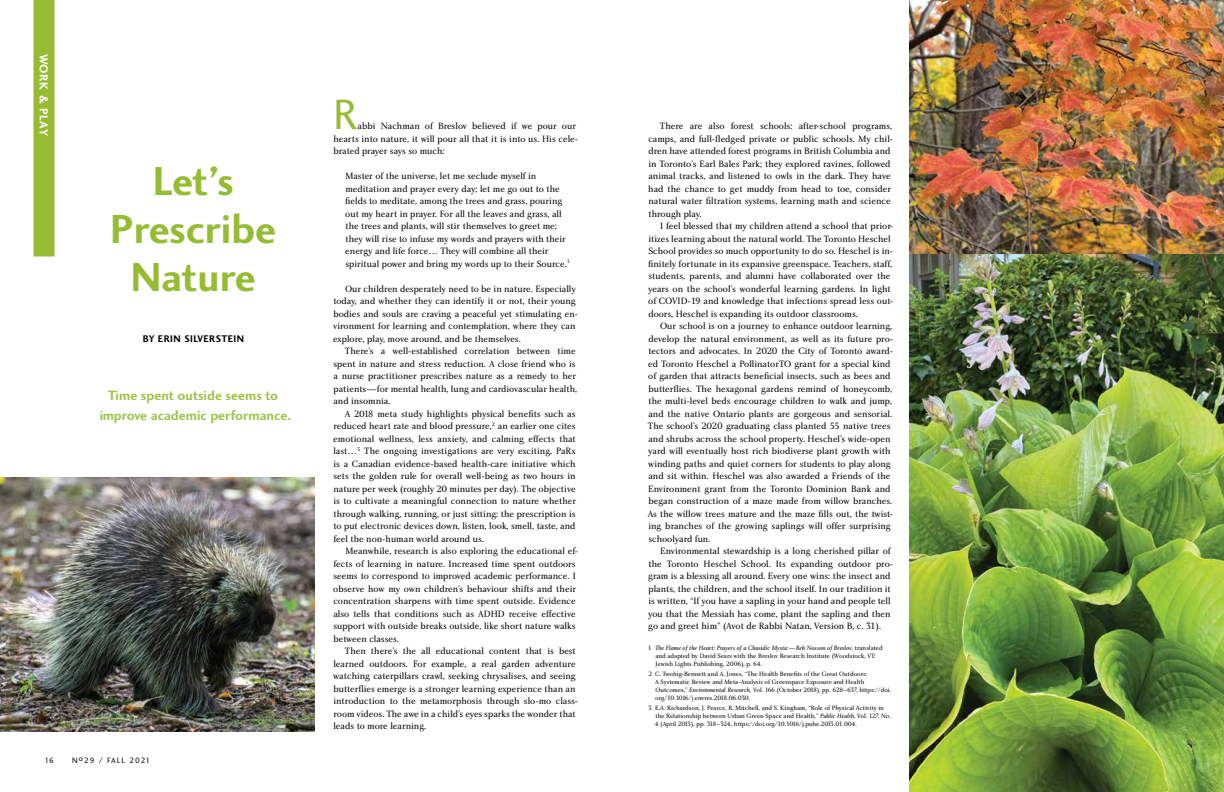
<style>
.page{position:relative;width:1224px;height:792px;background:#fff}
.page>*{position:absolute;margin:0;border:0;box-sizing:border-box;transform-origin:0 0}
.t1{font:44px "Charlotte Sans Book Plain";color:#96bc33}
.t2{font:42px/48px "Charlotte Sans Bold Plain";color:#96bc33;text-align:center}
.t3{font:14px/20px "Charlotte Sans Bold Plain";color:#96bc33;text-align:center}
.t4{font:12px "Charlotte Sans Bold Plain";color:#fff}
.t5{font:10px "Charlotte Sans Bold Plain";color:#000}
.t6{font:9.5px/12.5px "Charlotte Book Plain";color:#000}
.t7{font:8px "Charlotte Sans Book Plain";letter-spacing:.09em;color:#000}
.t8{font:6.5px/8px "Charlotte Book Plain";color:#000}
.t9{font:6.5px "Charlotte Book Italic Plain";color:#000}
.s1{font-family:"Charlotte Book Plain"}
.s2{font-family:"Charlotte Book Italic Plain"}
</style>
<div class="page">
<img style="left:909px;top:0;width:315px;height:792px">
<div style="left:33px;top:0;width:21px;height:256px;background:#96bc33"></div>
<img style="left:0;top:478px;width:315px;height:253px">
<p class="t4" style="left:51px;top:54px;width:83px;rotate:90deg">work &amp; play</p>
<h2 class="t2" style="left:110px;top:156px;width:168px">Let’s<br>Prescribe<br>Nature</h2>
<p class="t5" style="left:143px;top:332px;width:28px">by Erin</p>
<p class="t5" style="left:184px;top:332px;width:13px">Silverstein</p>
<h3 class="t3" style="left:99px;top:385px;width:194px">Time spent outside seems to improve academic performance.</h3>
<p class="t7" style="left:45px;top:755px;width:11px">16</p>
<p class="t7" style="left:72px;top:755px;width:41px">NO29 / FALL</p>
<p class="t7" style="left:129px;top:755px;width:23px">2021</p>
<h1 class="t1" style="left:333px;top:88px;width:26px">R</h1>
<p class="t6" style="left:333px;top:119px;width:246px;text-indent:24px">abbi Nachman of Breslov believed if we pour our hearts into nature, it will pour all that it is into us. His cele&shy;brated prayer says so much:</p>
<p class="t6" style="left:345px;top:169px;width:226px">Master of the universe, let me seclude myself in meditation and prayer every day; let me go out to the fields to meditate, among the trees and grass, pouring out my heart in prayer. For all the leaves and grass, all the trees and plants, will stir themselves to greet me; they will rise to infuse my words and prayers with their energy and life force… They will combine all their spiritual power and bring my words up to their Source.<sup>1</sup></p>
<p class="t6" style="left:333px;top:282px;width:247px;text-indent:12px">Our children desperately need to be in nature. Especially today, and whether they can identify it or not, their young bodies and souls are craving a peaceful yet stimulating en&shy;vironment for learning and contemplation, where they can explore, play, move around, and be themselves.</p>
<p class="t6" style="left:333px;top:344px;width:245px;text-indent:12px">There’s a well-established correlation between time spent in nature and stress reduction. A close friend who is a nurse practitioner prescribes nature as a remedy to her patients—for mental health, lung and cardiovascular health, and insomnia.</p>
<p class="t6" style="left:333px;top:407px;width:244px;text-align:justify;text-indent:11px">A 2018 meta study highlights physical benefits such as reduced heart rate and blood pressure,<sup>2</sup> an earlier one cites emotional wellness, less anxiety, and calming effects that last…<sup>3</sup> The ongoing investigations are very exciting. PaRx is a Canadian evidence-based health-care initiative which sets the golden rule for overall well-being as two hours in nature per week (roughly 20 minutes per day). The objective is to cultivate a meaningful connection to nature whether through walking, running, or just sitting: the prescription is to put electronic devices down, listen, look, smell, taste, and feel the non-human world around us.</p>
<p class="t6" style="left:333px;top:544px;width:246px;text-indent:12px">Meanwhile, research is also exploring the educational ef&shy;fects of learning in nature. Increased time spent outdoors seems to correspond to improved academic performance. I observe how my own children’s behaviour shifts and their concentration sharpens with time spent outside. Evidence also tells that conditions such as ADHD receive effective support with outside breaks outside, like short nature walks between classes.</p>
<p class="t6" style="left:333px;top:645px;width:247px;text-indent:12px">Then there’s the all educational content that is best learned outdoors. For example, a real garden adventure watching caterpillars crawl, seeking chrysalises, and seeing butterflies emerge is a stronger learning experience than an introduction to the metamorphosis through slo-mo class&shy;room videos. The awe in a child’s eyes sparks the wonder that leads to more learning.</p>
<p class="t6" style="left:648px;top:119px;width:246px;text-indent:12px">There are also forest schools: after-school programs, camps, and full-fledged private or public schools. My chil&shy;dren have attended forest programs in British Columbia and in Toronto’s Earl Bales Park; they explored ravines, followed animal tracks, and listened to owls in the dark. They have had the chance to get muddy from head to toe, consider natural water filtration systems, learning math and science through play.</p>
<p class="t6" style="left:648px;top:219px;width:247px;text-indent:12px">I feel blessed that my children attend a school that prior&shy;itizes learning about the natural world. The Toronto Heschel School provides so much opportunity to do so. Heschel is in&shy;finitely fortunate in its expansive greenspace. Teachers, staff, students, parents, and alumni have collaborated over the years on the school’s wonderful learning gardens. In light of COVID-19 and knowledge that infections spread less out&shy;doors, Heschel is expanding its outdoor classrooms.</p>
<p class="t6" style="left:648px;top:320px;width:247px;text-indent:12px">Our school is on a journey to enhance outdoor learning, develop the natural environment, as well as its future pro&shy;tectors and advocates. In 2020 the City of Toronto award&shy;ed Toronto Heschel a PollinatorTO grant for a special kind of garden that attracts beneficial insects, such as bees and butterflies. The hexagonal gardens remind of honeycomb, the multi-level beds encourage children to walk and jump, and the native Ontario plants are gorgeous and sensorial.<br>The school’s 2020 graduating class planted 55 native trees and shrubs across the school property. Heschel’s wide-open yard will eventually host rich biodiverse plant growth with winding paths and quiet corners for students to play along and sit within. Heschel was also awarded a Friends of the Environment grant from the Toronto Dominion Bank and began construction of a maze made from willow branches.<br>As the willow trees mature and the maze fills out, the twist&shy;ing branches of the growing saplings will offer surprising schoolyard fun.</p>
<p class="t6" style="left:648px;top:545px;width:247px;text-indent:12px">Environmental stewardship is a long cherished pillar of the Toronto Heschel School. Its expanding outdoor pro&shy;gram is a blessing all around. Every one wins: the insect and plants, the children, and the school itself. In our tradition it is written, “If you have a sapling in your hand and people tell you that the Messiah has come, plant the sapling and then go and greet him” (Avot de Rabbi Natan, Version B, c. 31).</p>
<p class="t9" style="left:648px;top:643px;width:236px"><span class="s1">1</span> The Flame of the Heart: Prayers of a Chasidic Mystic—Reb Nosson of Breslov<span class="s1">, translated</span></p>
<p class="t8" style="left:655px;top:651px;width:222px">and adapted by David Sears with the Breslov Research Institute (Woodstock, VT:<br>Jewish Lights Publishing, 2006), p. 64.</p>
<p class="t8" style="left:655px;top:669px;width:237px;text-indent:-7px">2 C. Twohig-Bennett and A. Jones, “The Health Benefits of the Great Outdoors:<br>A Systematic Review and Meta-Analysis of Greenspace Exposure and Health Outcomes,” <span class="s2">Environmental Research,</span> Vol. 166 (October 2018), pp. 628–637, https://doi. org/10.1016/j.envres.2018.06.030.</p>
<p class="t8" style="left:655px;top:703px;width:237px;text-indent:-7px">3 E.A. Richardson, J. Pearce, R. Mitchell, and S. Kingham, “Role of Physical Activity in the Relationship between Urban Green Space and Health,” <span class="s2">Public Health</span>, Vol. 127, No.<br>4 (April 2013), pp. 318–324, https://doi.org/10.1016/j.puhe.2013.01.004.</p>
</div>
